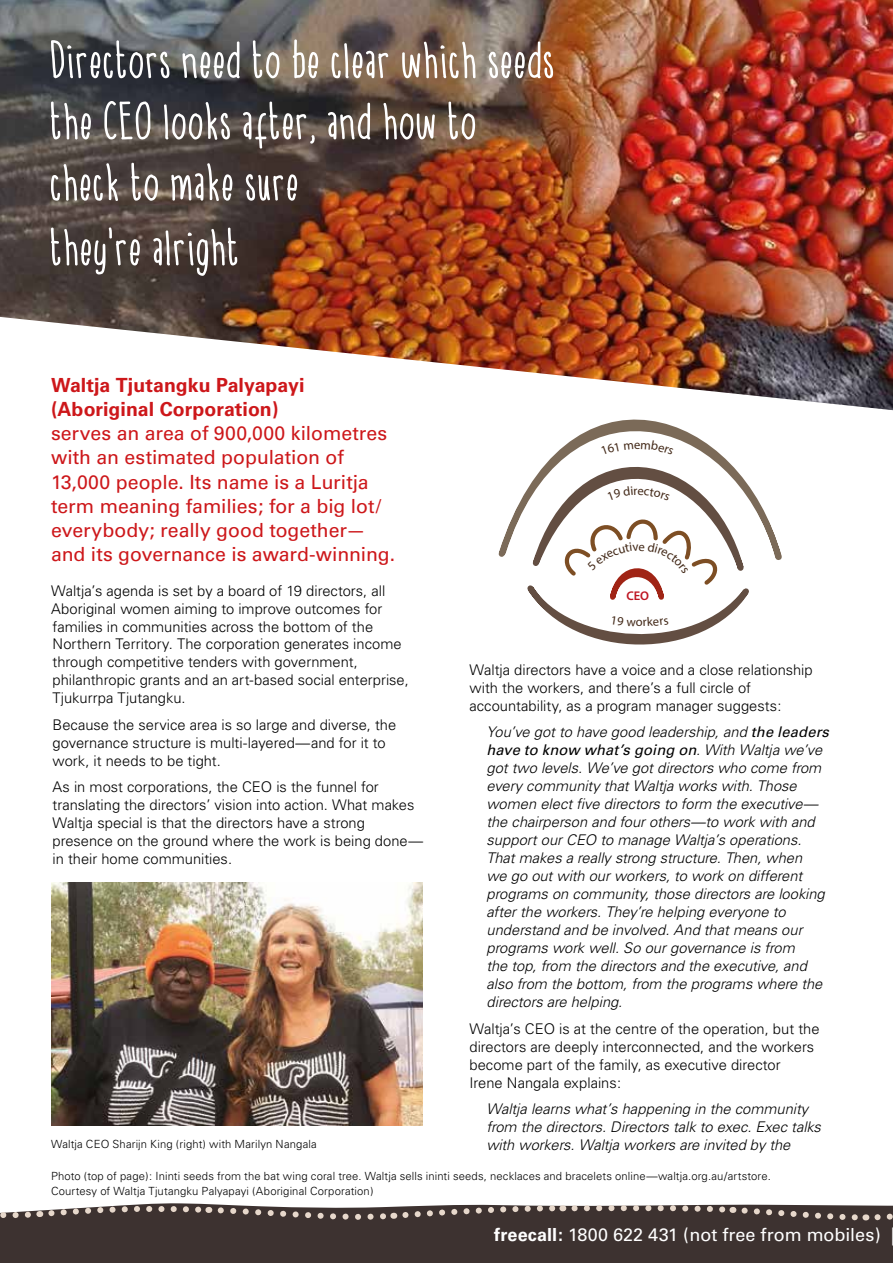
<style>
.page{position:relative;width:893px;height:1263px;background:#fff}
.page>*{position:absolute;margin:0;border:0;box-sizing:border-box;transform-origin:0 0}
.t1{font:51px/62.4px "A Dayin September";letter-spacing:.05em;color:#fff}
.t2{font:19.5px/24px "Univers";letter-spacing:-.005em;color:#cd171a}
.t3{font:700 19.5px/24px "Univers";color:#cd171a}
.t4{font:18px "Univers";color:#fff}
.t5{font:300 14.7px/18px "Univers";color:#000}
.t6{font:italic 300 14.7px/18px "Univers";color:#000}
.t7{font:300 11.25px/15px "Univers";letter-spacing:.01em;color:#000}
.s1{font-weight:400}
.s2{font-weight:700}
</style>
<div class="page">
<img style="left:0;top:0;width:893px;height:410px">
<div style="left:0;top:1223px;width:893px;height:40px;background:#3d3230"></div>
<svg style="left:0;top:1203px;width:893px;height:20px;background:#6e6461"></svg>
<img style="left:51px;top:882px;width:371px;height:244px">
<svg style="left:498px;top:419px;width:283px;height:226px"></svg>
<h1 class="t1" style="left:51px;top:32px;width:504px">Directors need to be clear which seeds the CEO looks after, and how to check to make sure<br>they're alright</h1>
<h2 class="t3" style="left:51px;top:374px;width:255px">Waltja Tjutangku Palyapayi (Aboriginal Corporation)</h2>
<h2 class="t2" style="left:51px;top:422px;width:346px">serves an area of 900,000 kilometres with an estimated population of 13,000 people. Its name is a Luritja term meaning families; for a big lot/ everybody; really good together— and its governance is award-winning.</h2>
<p class="t5" style="left:51px;top:581px;width:359px">Waltja’s agenda is set by a board of 19 directors, all Aboriginal women aiming to improve outcomes for families in communities across the bottom of the Northern Territory. The corporation generates income through competitive tenders with government, philanthropic grants and an art-based social enterprise, Tjukurrpa Tjutangku.</p>
<p class="t5" style="left:53px;top:716px;width:345px">Because the service area is so large and diverse, the governance structure is multi-layered—and for it to work, it needs to be tight.</p>
<p class="t5" style="left:53px;top:778px;width:372px">As in most corporations, the CEO is the funnel for translating the directors’ vision into action. What makes Waltja special is that the directors have a strong presence on the ground where the work is being done— in their home communities.</p>
<p class="t5" style="left:469px;top:661px;width:345px">Waltja directors have a voice and a close relationship with the workers, and there’s a full circle of accountability, as a program manager suggests:</p>
<p class="t6" style="left:486px;top:723px;width:344px">You’ve got to have good leadership, and <span class="s1">the leaders have to know what’s going on</span>. With Waltja we’ve got two levels. We’ve got directors who come from every community that Waltja works with. Those women elect five directors to form the executive— the chairperson and four others—to work with and support our CEO to manage Waltja’s operations.<br>That makes a really strong structure. Then, when<br>we go out with our workers, to work on different programs on community, those directors are looking after the workers. They’re helping everyone to understand and be involved. And that means our programs work well. So our governance is from<br>the top, from the directors and the executive, and also from the bottom, from the programs where the directors are helping.</p>
<p class="t5" style="left:469px;top:1020px;width:352px">Waltja’s CEO is at the centre of the operation, but the directors are deeply interconnected, and the workers become part of the family, as executive director<br>Irene Nangala explains:</p>
<p class="t6" style="left:486px;top:1100px;width:336px">Waltja learns what’s happening in the community from the directors. Directors talk to exec. Exec talks with workers. Waltja workers are invited by the</p>
<p class="t7" style="left:51px;top:1136px;width:267px">Waltja CEO Sharijn King (right) with Marilyn Nangala</p>
<p class="t7" style="left:51px;top:1169px;width:721px">Photo (top of page): Ininti seeds from the bat wing coral tree. Waltja sells ininti seeds, necklaces and bracelets online—waltja.org.au/artstore.<br>Courtesy of Waltja Tjutangku Palyapayi (Aboriginal Corporation)</p>
<p class="t4" style="left:494px;top:1224px;width:388px"><span class="s2">freecall:</span> 1800 622 431 (not free from mobiles)</p>
</div>
